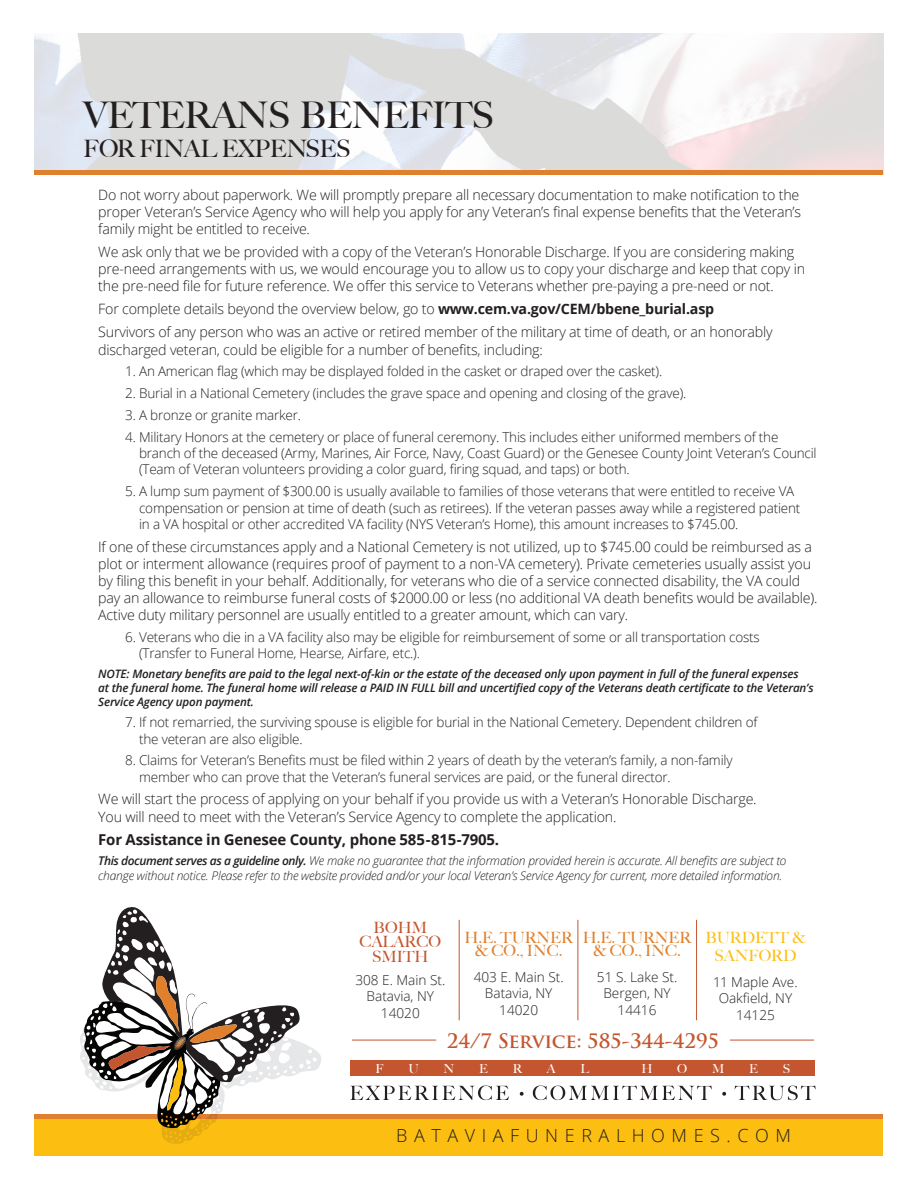
<style>
.page{position:relative;width:918px;height:1188px;background:#fff}
.page>*{position:absolute;margin:0;border:0;box-sizing:border-box;transform-origin:0 0}
.t1{font:500 36.75px "Big Caslon";letter-spacing:-.02em;color:#231f20}
.t2{font:500 24px "Big Caslon";letter-spacing:-.02em;color:#231f20}
.t3{font:700 19.5px "Trajan Pro";letter-spacing:-.005em;color:#c4562f}
.t4{font:300 18px "Open Sans";letter-spacing:.365em;color:#231f20}
.t5{font:500 15.6px/13.6px "Big Caslon";color:#e1802c;text-align:center}
.t6{font:500 15.6px/13.6px "Big Caslon";color:#c4562f;text-align:center}
.t7{font:500 15.6px/18.6px "Big Caslon";color:#fdbe12;text-align:center}
.t8{font:700 15px "Open Sans";letter-spacing:-.015em;color:#231f20}
.t9{font:300 14.25px/17.1px "Open Sans";letter-spacing:-.015em;color:#231f20}
.t10{font:300 13.65px/16.4px "Open Sans";color:#231f20;text-align:center}
.t11{font:300 13.5px/16.2px "Open Sans";letter-spacing:-.015em;color:#231f20}
.t12{font:500 12.45px "Big Caslon";color:#fff}
.t13{font:italic 300 12px/14.4px "Open Sans";letter-spacing:-.015em;color:#231f20}
.t14{font:italic 600 11.7px/14px "Open Sans";letter-spacing:-.015em;color:#231f20}
.s1{font-weight:700}
.s2{font-weight:600}
</style>
<div class="page">
<img style="left:35px;top:34px;width:848px;height:137px">
<hr style="left:35px;top:171px;width:848px;height:4px;background:#e1802c">
<div style="left:35px;top:1119px;width:848px;height:36px;background:#fdbe12"></div>
<div style="left:35px;top:1114px;width:848px;height:5px;background:#e1802c"></div>
<svg style="left:350px;top:1086px;width:159px;height:14px"></svg>
<svg style="left:520px;top:1092px;width:4px;height:4px"></svg>
<svg style="left:533px;top:1086px;width:179px;height:14px"></svg>
<svg style="left:722px;top:1092px;width:4px;height:4px"></svg>
<svg style="left:735px;top:1086px;width:81px;height:14px"></svg>
<div style="left:351px;top:1061px;width:464px;height:15px;background:#c4562f"></div>
<hr style="left:730px;top:1040px;width:84px;height:1px;background:#c4562f">
<hr style="left:352px;top:1040px;width:84px;height:1px;background:#c4562f">
<hr style="left:459px;top:920px;width:1px;height:100px;background:#c4562f">
<hr style="left:578px;top:920px;width:1px;height:100px;background:#c4562f">
<hr style="left:696px;top:920px;width:1px;height:100px;background:#c4562f">
<svg style="left:80px;top:907px;width:241px;height:237px"></svg>
<p class="t1" style="left:83px;top:93px;width:412px">VETERANS BENEFITS</p>
<p class="t2" style="left:83px;top:134px;width:269px">FOR FINAL EXPENSES</p>
<p class="t9" style="left:98px;top:186px;width:704px;text-align:justify">Do not worry about paperwork. We will promptly prepare all necessary documentation to make notification to the proper Veteran’s Service Agency who will help you apply for any Veteran’s final expense benefits that the Veteran’s family might be entitled to receive.</p>
<p class="t9" style="left:98px;top:243px;width:708px">We ask only that we be provided with a copy of the Veteran’s Honorable Discharge. If you are considering making pre-need arrangements with us, we would encourage you to allow us to copy your discharge and keep that copy in the pre-need file for future reference. We offer this service to Veterans whether pre-paying a pre-need or not.</p>
<p class="t9" style="left:98px;top:300px;width:617px">For complete details beyond the overview below, go to <span class="s1">www.cem.va.gov/CEM/bbene_burial.asp</span></p>
<p class="t9" style="left:98px;top:322px;width:676px;line-height:18px">Survivors of any person who was an active or retired member of the military at time of death, or an honorably discharged veteran, could be eligible for a number of benefits, including:</p>
<p class="t11" style="left:125px;top:363px;width:538px">1. An American flag (which may be displayed folded in the casket or draped over the casket).</p>
<p class="t11" style="left:125px;top:385px;width:563px">2. Burial in a National Cemetery (includes the grave space and opening and closing of the grave).</p>
<p class="t11" style="left:125px;top:407px;width:177px">3. A bronze or granite marker.</p>
<p class="t11" style="left:139px;top:429px;width:679px;text-indent:-14px">4. Military Honors at the cemetery or place of funeral ceremony. This includes either uniformed members of the branch of the deceased (Army, Marines, Air Force, Navy, Coast Guard) or the Genesee County Joint Veteran’s Council (Team of Veteran volunteers providing a color guard, firing squad, and taps) or both.</p>
<p class="t11" style="left:139px;top:483px;width:663px;text-indent:-14px">5. A lump sum payment of $300.00 is usually available to families of those veterans that were entitled to receive VA compensation or pension at time of death (such as retirees). If the veteran passes away while a registered patient in a VA hospital or other accredited VA facility (NYS Veteran’s Home), this amount increases to $745.00.</p>
<p class="t9" style="left:98px;top:537px;width:721px">If one of these circumstances apply and a National Cemetery is not utilized, up to $745.00 could be reimbursed as a plot or interment allowance (requires proof of payment to a non-VA cemetery). Private cemeteries usually assist you by filing this benefit in your behalf. Additionally, for veterans who die of a service connected disability, the VA could pay an allowance to reimburse funeral costs of $2000.00 or less (no additional VA death benefits would be available).<br>Active duty military personnel are usually entitled to a greater amount, which can vary.</p>
<p class="t11" style="left:139px;top:628px;width:622px;text-indent:-14px">6. Veterans who die in a VA facility also may be eligible for reimbursement of some or all transportation costs (Transfer to Funeral Home, Hearse, Airfare, etc.).</p>
<p class="t14" style="left:98px;top:666px;width:717px">NOTE: Monetary benefits are paid to the legal next-of-kin or the estate of the deceased only upon payment in full of the funeral expenses<br>at the funeral home. The funeral home will release a PAID IN FULL bill and uncertified copy of the Veterans death certificate to the Veteran’s<br>Service Agency upon payment.</p>
<p class="t11" style="left:139px;top:714px;width:620px;text-indent:-14px">7. If not remarried, the surviving spouse is eligible for burial in the National Cemetery. Dependent children of the veteran are also eligible.</p>
<p class="t11" style="left:139px;top:752px;width:595px;text-indent:-14px">8. Claims for Veteran’s Benefits must be filed within 2 years of death by the veteran’s family, a non-family member who can prove that the Veteran’s funeral services are paid, or the funeral director.</p>
<p class="t9" style="left:98px;top:790px;width:660px">We will start the process of applying on your behalf if you provide us with a Veteran’s Honorable Discharge.<br>You will need to meet with the Veteran’s Service Agency to complete the application.</p>
<p class="t8" style="left:98px;top:829px;width:402px">For Assistance in Genesee County, phone 585-815-7905.</p>
<p class="t13" style="left:98px;top:853px;width:690px"><span class="s2">This document serves as a guideline only.</span> We make no guarantee that the information provided herein is accurate. All benefits are subject to change without notice. Please refer to the website provided and/or your local Veteran’s Service Agency for current, more detailed information.</p>
<p class="t6" style="left:360px;top:921px;width:83px">BOHM<br>CALARCO</p>
<p class="t6" style="left:372px;top:950px;width:58px">SMITH</p>
<p class="t10" style="left:355px;top:971px;width:91px">308 E. Main St.<br>Batavia, NY<br>14020</p>
<p class="t5" style="left:464px;top:931px;width:110px">H.E. TURNER &amp; CO., INC.</p>
<p class="t10" style="left:474px;top:969px;width:91px">403 E. Main St.<br>Batavia, NY</p>
<p class="t10" style="left:499px;top:1001px;width:40px">14020</p>
<p class="t5" style="left:583px;top:931px;width:110px">H.E. TURNER &amp; CO., INC.</p>
<p class="t10" style="left:597px;top:969px;width:82px">51 S. Lake St.<br>Bergen, NY</p>
<p class="t10" style="left:618px;top:1001px;width:40px">14416</p>
<p class="t7" style="left:705px;top:928px;width:102px">BURDETT &amp;<br>SANFORD</p>
<p class="t10" style="left:713px;top:974px;width:86px">11 Maple Ave.<br>Oakfield, NY<br>14125</p>
<p class="t3" style="left:447px;top:1029px;width:274px">24/7 SERVICE: 585-344-4295</p>
<p class="t12" style="left:376px;top:1061px;width:10px">F</p>
<p class="t12" style="left:408px;top:1061px;width:12px">U</p>
<p class="t12" style="left:444px;top:1061px;width:12px">N</p>
<p class="t12" style="left:479px;top:1061px;width:10px">E</p>
<p class="t12" style="left:513px;top:1061px;width:11px">R</p>
<p class="t12" style="left:547px;top:1061px;width:10px">A</p>
<p class="t12" style="left:580px;top:1061px;width:10px">L</p>
<p class="t12" style="left:641px;top:1061px;width:13px">H</p>
<p class="t12" style="left:677px;top:1061px;width:12px">O</p>
<p class="t12" style="left:712px;top:1061px;width:14px">M</p>
<p class="t12" style="left:749px;top:1061px;width:10px">E</p>
<p class="t12" style="left:783px;top:1061px;width:9px">S</p>
<p class="t4" style="left:396px;top:1123px;width:396px">BATAVIAFUNERALHOMES.COM</p>
</div>
